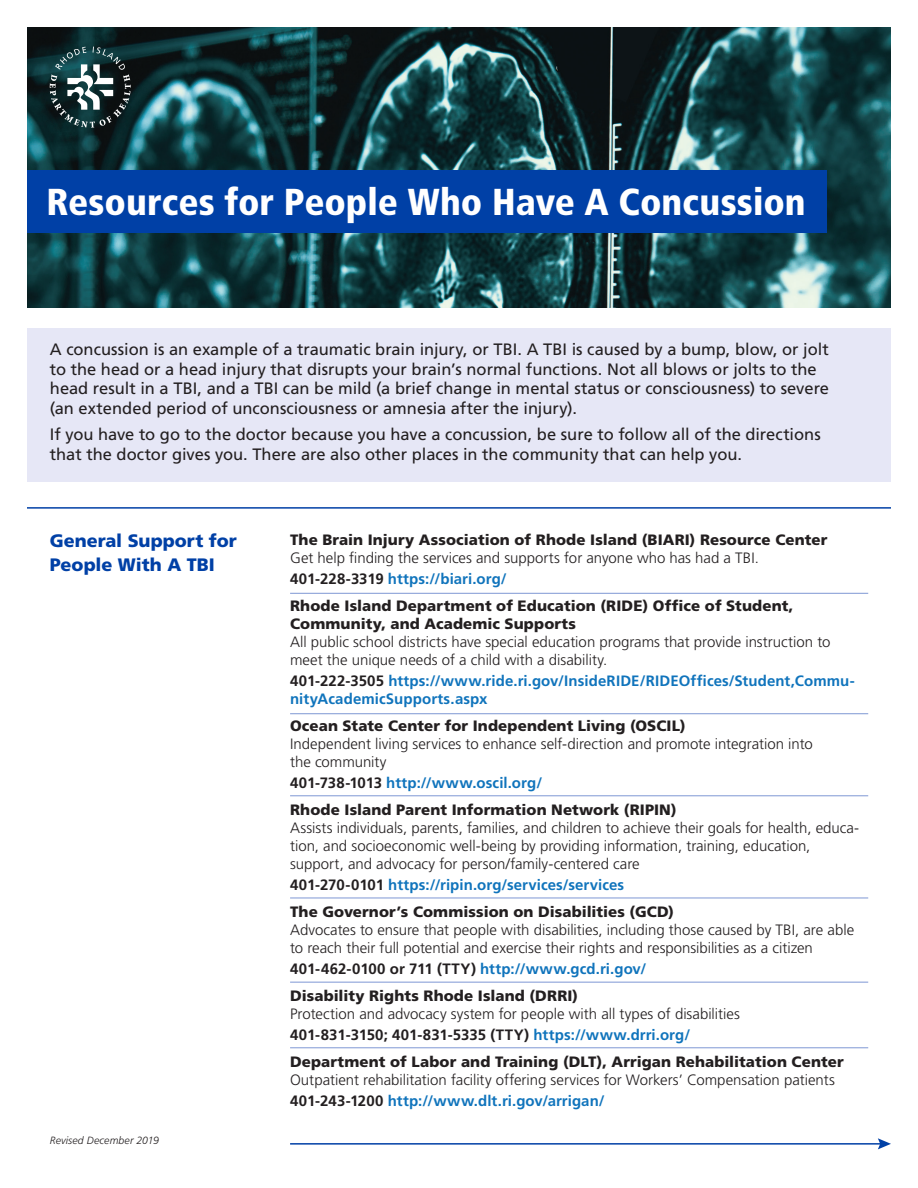
<style>
.page{position:relative;width:918px;height:1188px;background:#fff}
.page>*{position:absolute;margin:0;border:0;box-sizing:border-box;transform-origin:0 0}
.t1{font:900 condensed 37.5px "Frutiger LT Std";color:#fff}
.t2{font:900 18px "Frutiger LT Std";color:#0040a6}
.t3{font:16.5px/19.8px "Frutiger LT Std";color:#231f20}
.t4{font:300 15px/18px "Frutiger LT Std";color:#231f20}
.t5{font:900 15px/18px "Frutiger LT Std";letter-spacing:.005em;color:#231f20}
.t6{font:700 15px/18px "Frutiger LT Std";letter-spacing:.005em;color:#1074bc}
.t7{font:700 15px "Frutiger LT Std";letter-spacing:.005em;color:#231f20}
.t8{font:italic 300 10.5px "Frutiger LT Std";letter-spacing:.015em;color:#231f20}
.s1{color:#231f20}
.s2{color:#1074bc}
</style>
<div class="page">
<div style="left:27px;top:328px;width:864px;height:154px;background:#e6e7f6"></div>
<hr style="left:27px;top:507px;width:864px;height:2px;background:#0040a6">
<hr style="left:290px;top:593px;width:578px;height:1px;background:#7e97d4">
<hr style="left:290px;top:713px;width:578px;height:1px;background:#7e97d4">
<hr style="left:290px;top:795px;width:578px;height:1px;background:#7e97d4">
<hr style="left:290px;top:898px;width:578px;height:1px;background:#7e97d4">
<hr style="left:290px;top:982px;width:578px;height:1px;background:#7e97d4">
<hr style="left:290px;top:1047px;width:578px;height:1px;background:#7e97d4">
<hr style="left:290px;top:1143px;width:592px;height:2px;background:#0040a6">
<svg style="left:878px;top:1138px;width:13px;height:11px"></svg>
<img style="left:27px;top:27px;width:864px;height:281px">
<div style="left:27px;top:170px;width:800px;height:63px;background:#0040a6"></div>
<svg style="left:50px;top:47px;width:81px;height:81px;background:#384f51"></svg>
<h1 class="t1" style="left:46px;top:180px;width:761px">Resources for People Who Have A Concussion</h1>
<p class="t3" style="left:50px;top:339px;width:781px">A concussion is an example of a traumatic brain injury, or TBI. A TBI is caused by a bump, blow, or jolt to the head or a head injury that disrupts your brain’s normal functions. Not all blows or jolts to the head result in a TBI, and a TBI can be mild (a brief change in mental status or consciousness) to severe (an extended period of unconsciousness or amnesia after the injury).</p>
<p class="t3" style="left:50px;top:424px;width:772px">If you have to go to the doctor because you have a concussion, be sure to follow all of the directions that the doctor gives you. There are also other places in the community that can help you.</p>
<h2 class="t2" style="left:50px;top:529px;width:189px">General Support for</h2>
<h3 class="t5" style="left:290px;top:531px;width:539px">The Brain Injury Association of Rhode Island (BIARI) Resource Center</h3>
<p class="t4" style="left:290px;top:549px;width:470px">Get help finding the services and supports for anyone who has had a TBI.</p>
<h2 class="t2" style="left:50px;top:553px;width:167px">People With A TBI</h2>
<p class="t6" style="left:290px;top:570px;width:218px"><span class="s1">401-228-3319</span> https://biari.org/</p>
<h3 class="t5" style="left:290px;top:597px;width:505px">Rhode Island Department of Education (RIDE) Office of Student,<br>Community, and Academic Supports</h3>
<p class="t4" style="left:290px;top:633px;width:542px">All public school districts have special education programs that provide instruction to meet the unique needs of a child with a disability.</p>
<p class="t6" style="left:290px;top:672px;width:566px"><span class="s1">401-222-3505</span> https://www.ride.ri.gov/InsideRIDE/RIDEOffices/Student,Commu&shy;nityAcademicSupports.aspx</p>
<h3 class="t5" style="left:290px;top:717px;width:397px">Ocean State Center for Independent Living (OSCIL)</h3>
<p class="t4" style="left:290px;top:735px;width:524px">Independent living services to enhance self-direction and promote integration into the community</p>
<p class="t6" style="left:290px;top:774px;width:254px"><span class="s1">401-738-1013</span> http://www.oscil.org/</p>
<h3 class="t5" style="left:290px;top:801px;width:388px">Rhode Island Parent Information Network (RIPIN)</h3>
<p class="t4" style="left:290px;top:819px;width:571px">Assists individuals, parents, families, and children to achieve their goals for health, educa&shy;tion, and socioeconomic well-being by providing information, training, education, support, and advocacy for person/family-centered care</p>
<p class="t6" style="left:290px;top:876px;width:336px"><span class="s1">401-270-0101</span> https://ripin.org/services/services</p>
<h3 class="t5" style="left:290px;top:903px;width:386px">The Governor’s Commission on Disabilities (GCD)</h3>
<p class="t4" style="left:290px;top:921px;width:566px">Advocates to ensure that people with disabilities, including those caused by TBI, are able to reach their full potential and exercise their rights and responsibilities as a citizen</p>
<p class="t7" style="left:290px;top:960px;width:358px">401-462-0100 or 711 (TTY) <span class="s2">http://www.gcd.ri.gov/</span></p>
<h3 class="t5" style="left:290px;top:987px;width:289px">Disability Rights Rhode Island (DRRI)</h3>
<p class="t4" style="left:290px;top:1005px;width:451px">Protection and advocacy system for people with all types of disabilities</p>
<p class="t7" style="left:290px;top:1026px;width:402px">401-831-3150; 401-831-5335 (TTY) <span class="s2">https://www.drri.org/</span></p>
<h3 class="t5" style="left:290px;top:1053px;width:555px">Department of Labor and Training (DLT), Arrigan Rehabilitation Center</h3>
<p class="t4" style="left:290px;top:1071px;width:546px">Outpatient rehabilitation facility offering services for Workers’ Compensation patients</p>
<p class="t6" style="left:290px;top:1092px;width:316px"><span class="s1">401-243-1200</span> http://www.dlt.ri.gov/arrigan/</p>
<p class="t8" style="left:50px;top:1134px;width:111px">Revised December 2019</p>
</div>
